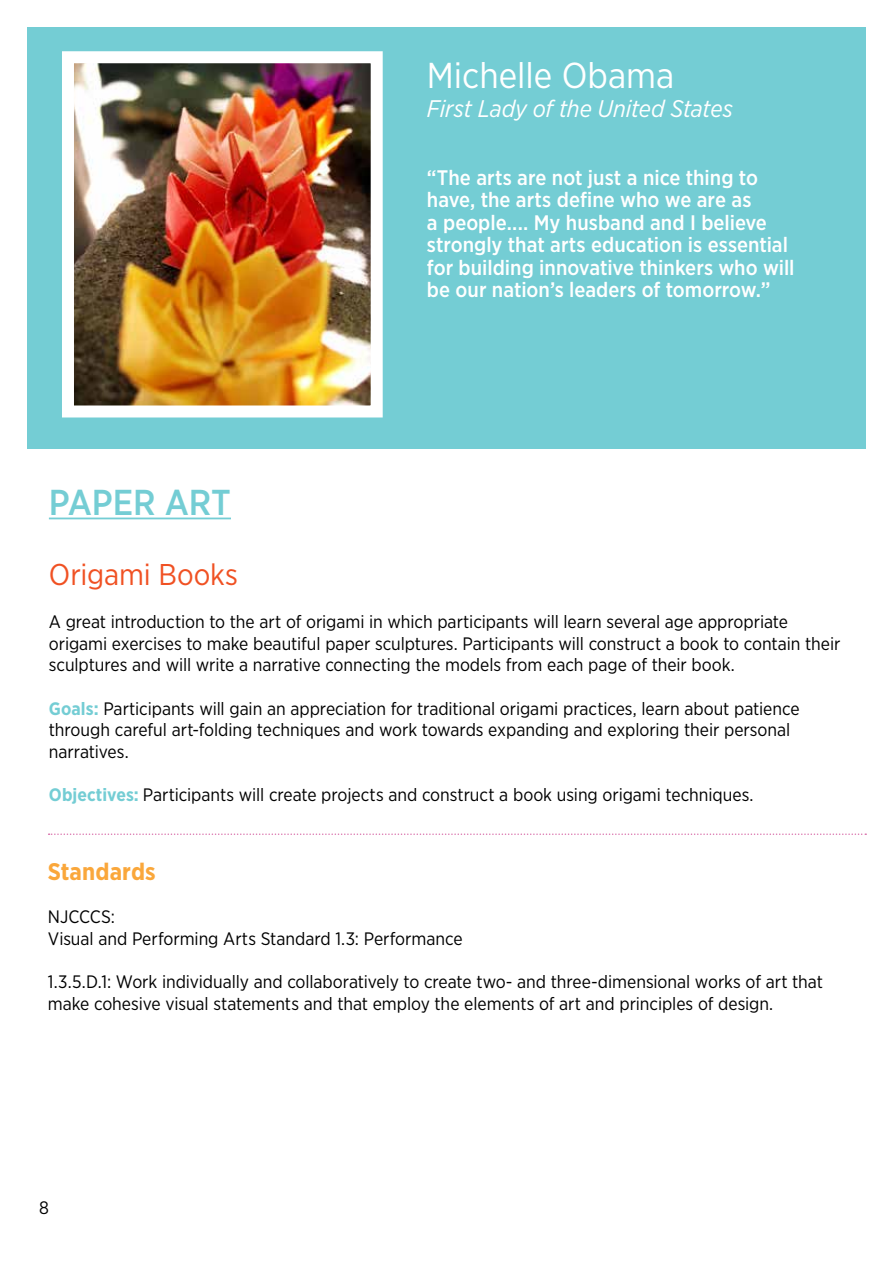
<style>
.page{position:relative;width:893px;height:1263px;background:#fff}
.page>*{position:absolute;margin:0;border:0;box-sizing:border-box;transform-origin:0 0}
.t1{font:36px "Gotham Narrow";color:#fff}
.t2{font:500 36px "Gotham Narrow";letter-spacing:-.005em;color:#74cdd4}
.t3{font:30px "Gotham Narrow";letter-spacing:-.005em;color:#f05123}
.t4{font:italic 24px "Gotham Narrow";letter-spacing:-.005em;color:#fff}
.t5{font:700 24px "Gotham Narrow";letter-spacing:.005em;color:#faa73b}
.t6{font:500 21px/22.5px "Gotham Narrow";color:#fff}
.t7{font:18px/21.6px "Gotham Narrow";letter-spacing:-.005em;color:#000}
.s1{font-weight:700;color:#74cdd4}
</style>
<div class="page">
<svg style="left:49px;top:833px;width:817px;height:2px"></svg>
<hr style="left:49px;top:517px;width:182px;height:2px;background:#74cdd4">
<div style="left:27px;top:27px;width:839px;height:422px;background:#74cdd4"></div>
<img style="left:75px;top:64px;width:295px;height:340px">
<div style="left:62px;top:51px;width:321px;height:366px;border:12px solid #fff"></div>
<h1 class="t1" style="left:427px;top:53px;width:249px">Michelle Obama</h1>
<h3 class="t4" style="left:427px;top:94px;width:307px">First Lady of the United States</h3>
<h1 class="t2" style="left:49px;top:479px;width:184px">PAPER ART</h1>
<p class="t6" style="left:427px;top:166px;width:369px">“The arts are not just a nice thing to have, the arts define who we are as<br>a people.... My husband and I believe strongly that arts education is essential for building innovative thinkers who will be our nation’s leaders of tomorrow.”</p>
<h2 class="t3" style="left:49px;top:556px;width:191px">Origami Books</h2>
<p class="t7" style="left:49px;top:611px;width:793px">A great introduction to the art of origami in which participants will learn several age appropriate origami exercises to make beautiful paper sculptures. Participants will construct a book to contain their sculptures and will write a narrative connecting the models from each page of their book.</p>
<p class="t7" style="left:49px;top:697px;width:752px"><span class="s1">Goals:</span> Participants will gain an appreciation for traditional origami practices, learn about patience through careful art-folding techniques and work towards expanding and exploring their personal narratives.</p>
<p class="t7" style="left:49px;top:784px;width:706px"><span class="s1">Objectives:</span> Participants will create projects and construct a book using origami techniques.</p>
<h3 class="t5" style="left:48px;top:856px;width:109px">Standards</h3>
<p class="t7" style="left:48px;top:906px;width:416px">NJCCCS:<br>Visual and Performing Arts Standard 1.3: Performance</p>
<p class="t7" style="left:48px;top:970px;width:777px">1.3.5.D.1: Work individually and collaboratively to create two- and three-dimensional works of art that make cohesive visual statements and that employ the elements of art and principles of design.</p>
<p class="t7" style="left:39px;top:1196px;width:11px">8</p>
</div>
